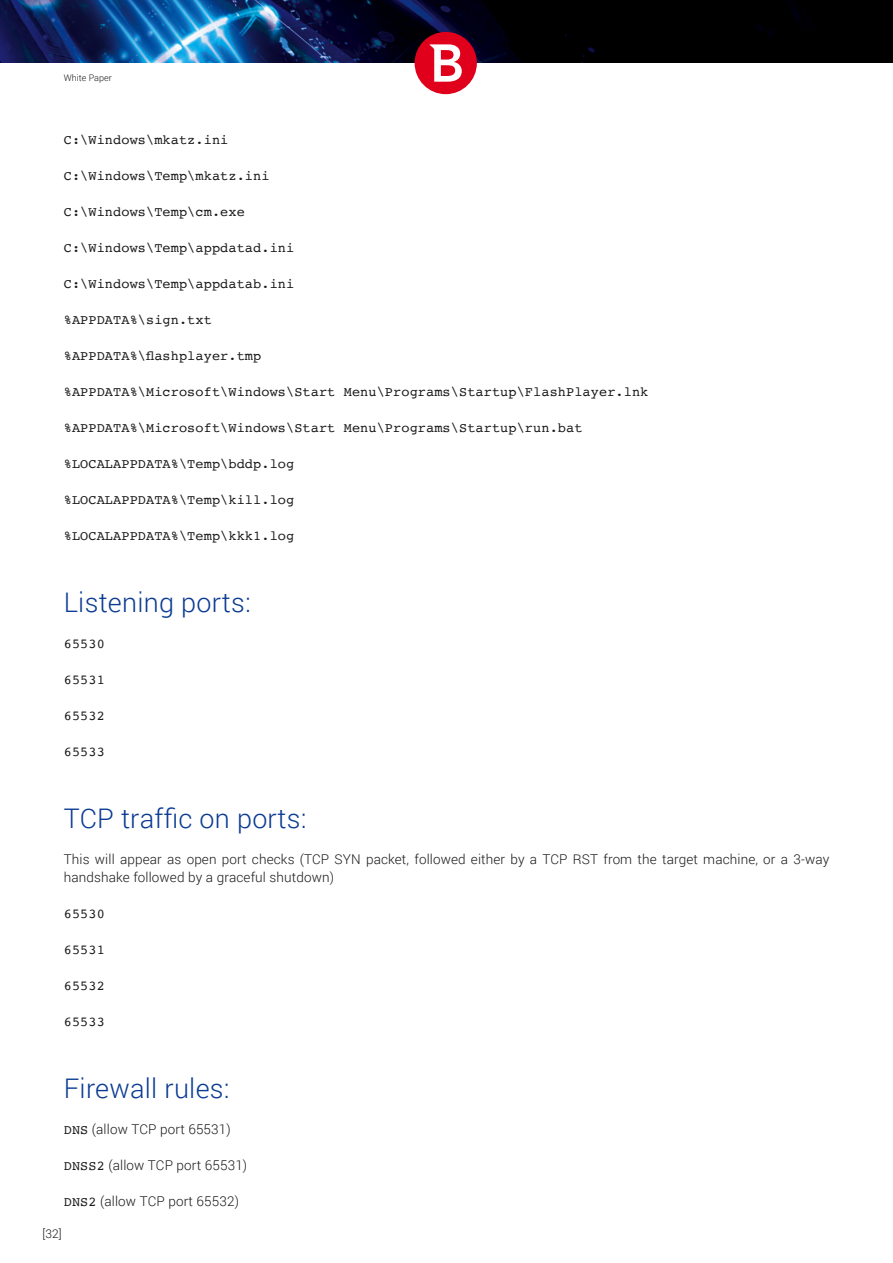
<style>
.page{position:relative;width:893px;height:1263px;background:#fff}
.page>*{position:absolute;margin:0;border:0;box-sizing:border-box;transform-origin:0 0}
.Heading-M1{font:300 27px "Roboto";letter-spacing:.01em;color:#0a3b93}
.Copy{font:13.5px "Courier";letter-spacing:.01em;color:#1a1818}
.Copy-2{font:300 13.5px/18px "Roboto";letter-spacing:.01em;color:#1a1818}
.t1{font:300 12px "Roboto";color:#1a1818}
.t2{font:300 9px "Roboto";color:#1a1818}
.s1{font-family:"Courier";font-weight:400}
</style>
<div class="page">
<img style="left:0;top:0;width:893px;height:62px">
<div style="left:415px;top:32px;width:62px;height:62px;background:#e0001b;border-radius:50%"></div>
<svg style="left:430px;top:44px;width:32px;height:38px"></svg>
<p class="t2" style="left:64px;top:71px;width:49px">White Paper</p>
<p class="Copy" style="left:64px;top:129px;width:166px">C:\Windows\mkatz.ini</p>
<p class="Copy" style="left:64px;top:165px;width:207px">C:\Windows\Temp\mkatz.ini</p>
<p class="Copy" style="left:64px;top:201px;width:183px">C:\Windows\Temp\cm.exe</p>
<p class="Copy" style="left:64px;top:237px;width:232px">C:\Windows\Temp\appdatad.ini</p>
<p class="Copy" style="left:64px;top:273px;width:232px">C:\Windows\Temp\appdatab.ini</p>
<p class="Copy" style="left:64px;top:309px;width:150px">%APPDATA%\sign.txt</p>
<p class="Copy" style="left:64px;top:345px;width:199px">%APPDATA%\flashplayer.tmp</p>
<p class="Copy" style="left:64px;top:381px;width:586px">%APPDATA%\Microsoft\Windows\Start Menu\Programs\Startup\FlashPlayer.lnk</p>
<p class="Copy" style="left:64px;top:417px;width:520px">%APPDATA%\Microsoft\Windows\Start Menu\Programs\Startup\run.bat</p>
<p class="Copy" style="left:64px;top:453px;width:232px">%LOCALAPPDATA%\Temp\bddp.log</p>
<p class="Copy" style="left:64px;top:489px;width:232px">%LOCALAPPDATA%\Temp\kill.log</p>
<p class="Copy" style="left:64px;top:525px;width:232px">%LOCALAPPDATA%\Temp\kkk1.log</p>
<p class="Heading-M1" style="left:64px;top:584px;width:188px">Listening ports:</p>
<p class="Copy" style="left:64px;top:633px;width:43px">65530</p>
<p class="Copy" style="left:64px;top:669px;width:43px">65531</p>
<p class="Copy" style="left:64px;top:705px;width:43px">65532</p>
<p class="Copy" style="left:64px;top:741px;width:43px">65533</p>
<p class="Heading-M1" style="left:64px;top:800px;width:244px">TCP traffic on ports:</p>
<p class="Copy-2" style="left:64px;top:850px;width:767px">This will appear as open port checks (TCP SYN packet, followed either by a TCP RST from the target machine, or a 3-way handshake followed by a graceful shutdown)</p>
<p class="Copy" style="left:64px;top:903px;width:43px">65530</p>
<p class="Copy" style="left:64px;top:939px;width:43px">65531</p>
<p class="Copy" style="left:64px;top:975px;width:43px">65532</p>
<p class="Copy" style="left:64px;top:1011px;width:43px">65533</p>
<p class="Heading-M1" style="left:64px;top:1070px;width:167px">Firewall rules:</p>
<p class="Copy-2" style="left:64px;top:1120px;width:168px"><span class="s1">DNS</span> (allow TCP port 65531)</p>
<p class="Copy-2" style="left:64px;top:1156px;width:185px"><span class="s1">DNSS2</span> (allow TCP port 65531)</p>
<p class="Copy-2" style="left:64px;top:1192px;width:177px"><span class="s1">DNS2</span> (allow TCP port 65532)</p>
<p class="t1" style="left:43px;top:1225px;width:21px">[32]</p>
</div>
